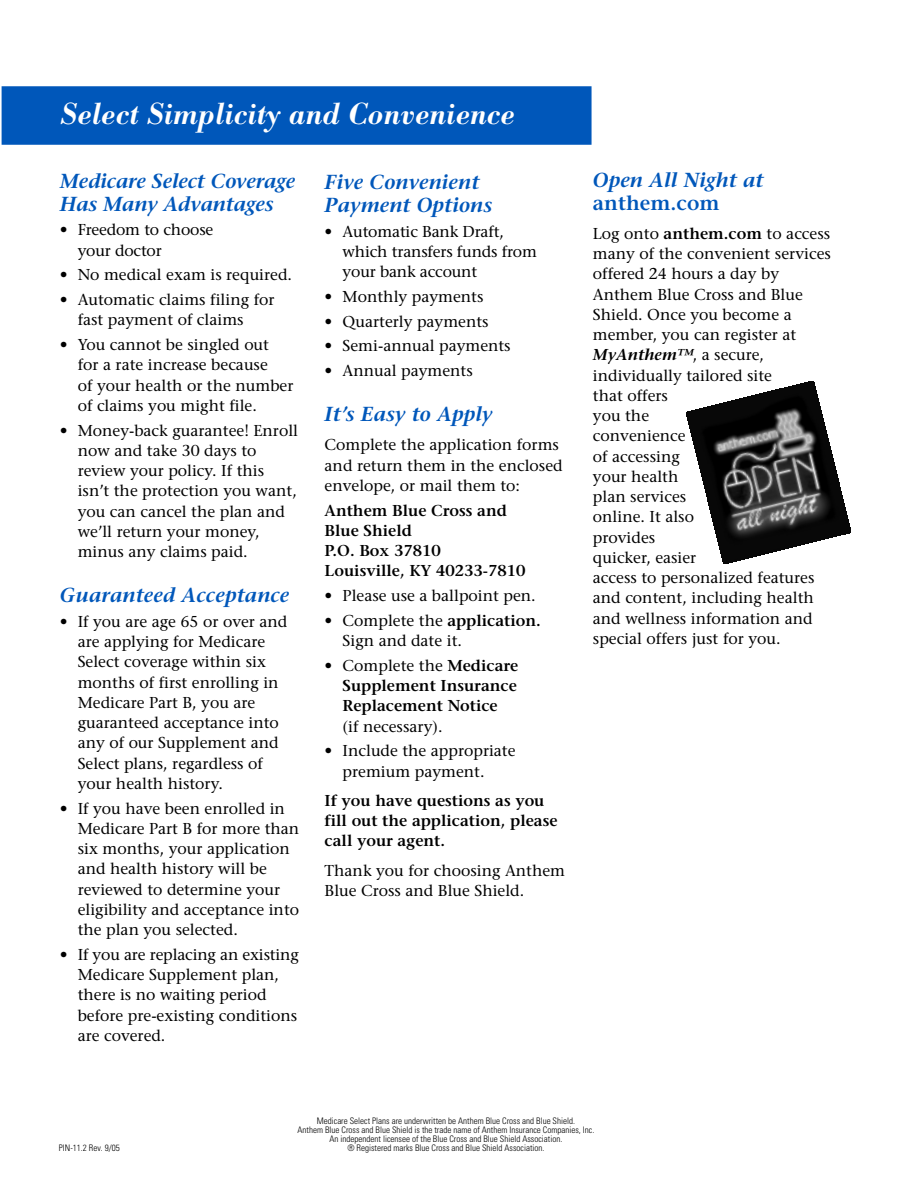
<style>
.page{position:relative;width:918px;height:1188px;background:#fff}
.page>*{position:absolute;margin:0;border:0;box-sizing:border-box;transform-origin:0 0}
.t1{font:italic 500 30px "Bodoni BE";color:#fff}
.t2{font:italic 600 20.25px/22.5px "Stone Serif";color:#0057ba}
.t3{font:600 20.25px "Stone Serif";color:#0057ba}
.t4{font:15.75px/20.2px "Stone Serif";color:#000}
.t5{font:600 15.75px/20.2px "Stone Serif";color:#000}
.t6{font:300 condensed 9px/9px "Univers";color:#000;text-align:center}
.s1{font-weight:600}
.s2{font-weight:400}
.s3{font-weight:600;font-style:italic}
</style>
<div class="page">
<div style="left:2px;top:86px;width:590px;height:59px;background:#0057ba"></div>
<img style="left:687px;top:381px;width:164px;height:182px">
<h1 class="t1" style="left:60px;top:102px;width:456px">Select Simplicity and Convenience</h1>
<p class="t2" style="left:60px;top:172px;width:237px">Medicare Select Coverage<br>Has Many Advantages</p>
<p class="t4" style="left:78px;top:221px;width:137px;text-indent:-18px">• Freedom to choose your doctor</p>
<p class="t4" style="left:60px;top:266px;width:234px">• No medical exam is required.</p>
<p class="t4" style="left:78px;top:291px;width:198px;text-indent:-18px">• Automatic claims filing for fast payment of claims</p>
<p class="t4" style="left:78px;top:336px;width:217px;text-indent:-18px">• You cannot be singled out for a rate increase because<br>of your health or the number of claims you might file.</p>
<p class="t4" style="left:78px;top:422px;width:222px;text-indent:-18px">• Money-back guarantee! Enroll now and take 30 days to review your policy. If this isn’t the protection you want, you can cancel the plan and we’ll return your money, minus any claims paid.</p>
<p class="t2" style="left:60px;top:586px;width:231px">Guaranteed Acceptance</p>
<p class="t4" style="left:78px;top:613px;width:211px;text-indent:-18px">• If you are age 65 or over and are applying for Medicare<br>Select coverage within six months of first enrolling in<br>Medicare Part B, you are guaranteed acceptance into any of our Supplement and<br>Select plans, regardless of your health history.</p>
<p class="t4" style="left:78px;top:800px;width:223px;text-indent:-18px">• If you have been enrolled in<br>Medicare Part B for more than six months, your application and health history will be reviewed to determine your eligibility and acceptance into the plan you selected.</p>
<p class="t4" style="left:78px;top:946px;width:223px;text-indent:-18px">• If you are replacing an existing<br>Medicare Supplement plan, there is no waiting period before pre-existing conditions are covered.</p>
<p class="t2" style="left:325px;top:173px;width:169px">Five Convenient<br>Payment Options</p>
<p class="t4" style="left:343px;top:223px;width:196px;text-indent:-18px">• Automatic Bank Draft, which transfers funds from your bank account</p>
<p class="t4" style="left:325px;top:288px;width:160px">• Monthly payments</p>
<p class="t4" style="left:325px;top:313px;width:165px">• Quarterly payments</p>
<p class="t4" style="left:325px;top:338px;width:188px">• Semi-annual payments</p>
<p class="t4" style="left:325px;top:362px;width:150px">• Annual payments</p>
<p class="t2" style="left:325px;top:405px;width:169px">It’s Easy to Apply</p>
<p class="t4" style="left:325px;top:437px;width:240px">Complete the application forms and return them in the enclosed envelope, or mail them to:</p>
<p class="t5" style="left:325px;top:502px;width:202px">Anthem Blue Cross and<br>Blue Shield<br>P.O. Box 37810<br>Louisville, KY 40233-7810</p>
<p class="t4" style="left:325px;top:587px;width:213px">• Please use a ballpoint pen.</p>
<p class="t4" style="left:343px;top:612px;width:200px;text-indent:-18px">• Complete the <span class="s1">application.<br></span>Sign and date it.</p>
<p class="t5" style="left:343px;top:657px;width:177px;text-align:justify;text-indent:-18px"><span class="s2">• Complete the</span> Medicare Supplement Insurance Replacement Notice</p>
<p class="t4" style="left:343px;top:718px;width:101px">(if necessary).</p>
<p class="t4" style="left:343px;top:743px;width:174px;text-indent:-18px">• Include the appropriate premium payment.</p>
<p class="t5" style="left:325px;top:792px;width:234px">If you have questions as you fill out the application, please call your agent.</p>
<p class="t4" style="left:325px;top:862px;width:242px">Thank you for choosing Anthem<br>Blue Cross and Blue Shield.</p>
<p class="t2" style="left:593px;top:171px;width:172px">Open All Night at</p>
<p class="t3" style="left:593px;top:195px;width:128px">anthem.com</p>
<p class="t4" style="left:593px;top:225px;width:239px">Log onto <span class="s1">anthem.com</span> to access many of the convenient services offered 24 hours a day by<br>Anthem Blue Cross and Blue<br>Shield. Once you become a member, you can register at<br><span class="s3">MyAnthem™</span>, a secure, individually tailored site<br>that offers<br>you the<br>convenience<br>of accessing<br>your health<br>plan services<br>online. It also<br>provides<br>quicker, easier<br>access to personalized features and content, including health and wellness information and special offers just for you.</p>
<p class="t6" style="left:59px;top:1145px;width:62px">PIN-11.2 Rev. 9/05</p>
<p class="t6" style="left:298px;top:1118px;width:298px">Medicare Select Plans are underwritten be Anthem Blue Cross and Blue Shield.<br>Anthem Blue Cross and Blue Shield is the trade name of Anthem Insurance Companies, Inc.<br>An independent licensee of the Blue Cross and Blue Shield Association.<br>® Registered marks Blue Cross and Blue Shield Association.</p>
</div>
